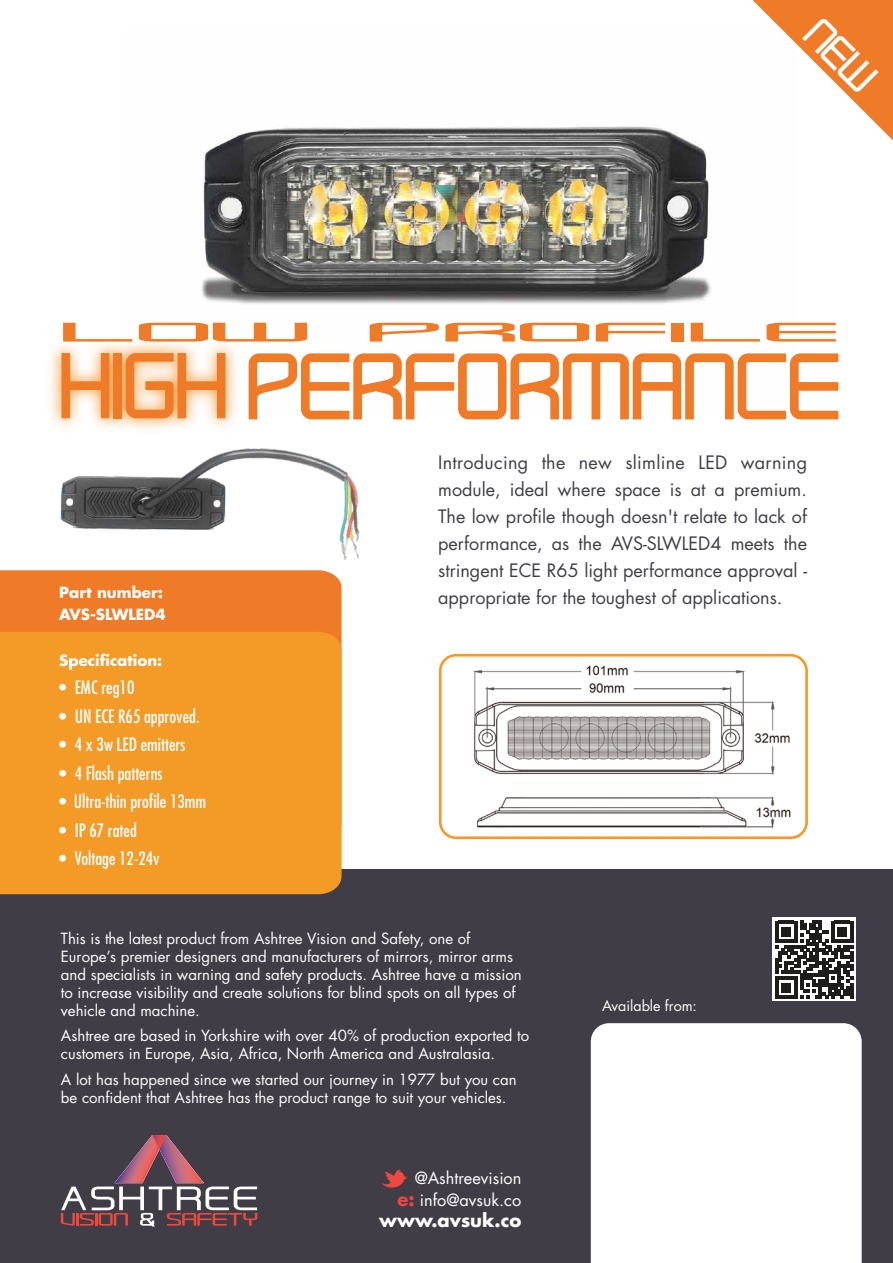
<style>
.page{position:relative;width:893px;height:1263px;background:#fff}
.page>*{position:absolute;margin:0;border:0;box-sizing:border-box;transform-origin:0 0}
.t1{font:700 77.7px "Rave Party";color:#ef7b28}
.t2{font:700 22.2px "Rave Party";letter-spacing:.01em;color:#ef7b28;scale:5 1}
.t3{font:18px/27px "Futura";color:#403d46;text-align:justify}
.t4{font:condensed 18px "Futura";color:#fff}
.t5{font:700 18px "Futura";color:#fff}
.t6{font:16.35px/21.1px "Futura";color:#fff;text-align:right}
.t7{font:15px/18px "Futura";color:#fff}
.t8{font:700 15px/22.5px "Futura";color:#fff}
.t9{font:14.25px "Futura";color:#fff}
.s1{font-weight:700;font-size:18px;color:#ef483e}
</style>
<div class="page">
<div style="left:0;top:870px;width:893px;height:393px;background:#403d46"></div>
<img style="left:200px;top:126px;width:511px;height:178px">
<img style="left:50px;top:341px;width:186px;height:81px">
<svg style="left:61px;top:353px;width:48px;height:65px;background:#f6b786"></svg>
<div style="left:113px;top:353px;width:9px;height:65px;background:#ef7b28"></div>
<svg style="left:126px;top:353px;width:99px;height:65px;background:#f5b17b"></svg>
<svg style="left:61px;top:1135px;width:196px;height:91px"></svg>
<div style="left:0;top:570px;width:342px;height:62px;background:#ef7b28"></div>
<div style="left:0;top:632px;width:342px;height:262px;background:#f39a27"></div>
<img style="left:46px;top:422px;width:314px;height:160px">
<div style="left:591px;top:1023px;width:271px;height:240px;background:#fff"></div>
<svg style="left:772px;top:918px;width:84px;height:83px"></svg>
<svg style="left:775px;top:921px;width:78px;height:77px;background:#686867"></svg>
<svg style="left:382px;top:1169px;width:25px;height:19px"></svg>
<img style="left:438px;top:653px;width:370px;height:187px">
<div style="left:439px;top:654px;width:369px;height:185px;border:3px solid #f39a27;border-radius:16px"></div>
<svg style="left:753px;top:0;width:140px;height:140px"></svg>
<h2 class="t2" style="left:60px;top:316px;width:51px">LOW</h2>
<h2 class="t2" style="left:367px;top:316px;width:96px">PROFILE</h2>
<h1 class="t1" style="left:247px;top:332px;width:595px">PERFORMANCE</h1>
<p class="t8" style="left:59px;top:581px;width:108px">Part number:<br>AVS-SLWLED4</p>
<p class="t8" style="left:59px;top:648px;width:105px">Specification:</p>
<p class="t4" style="left:59px;top:677px;width:77px">• EMC reg10</p>
<p class="t4" style="left:59px;top:705px;width:142px">• UN ECE R65 approved.</p>
<p class="t4" style="left:59px;top:734px;width:128px">• 4 x 3w LED emitters</p>
<p class="t4" style="left:59px;top:762px;width:105px">• 4 Flash patterns</p>
<p class="t4" style="left:59px;top:791px;width:148px">• Ultra-thin profile 13mm</p>
<p class="t4" style="left:59px;top:819px;width:79px">• IP 67 rated</p>
<p class="t4" style="left:59px;top:848px;width:102px">• Voltage 12-24v</p>
<p class="t3" style="left:438px;top:449px;width:370px">Introducing the new slimline LED warning module, ideal where space is at a premium.<br>The low profile though doesn't relate to lack of performance, as the AVS-SLWLED4 meets the stringent ECE R65 light performance approval - appropriate for the toughest of applications.</p>
<p class="t7" style="left:61px;top:929px;width:462px">This is the latest product from Ashtree Vision and Safety, one of Europe’s premier designers and manufacturers of mirrors, mirror arms and specialists in warning and safety products. Ashtree have a mission to increase visibility and create solutions for blind spots on all types of vehicle and machine.</p>
<p class="t7" style="left:61px;top:1027px;width:470px">Ashtree are based in Yorkshire with over 40% of production exported to customers in Europe, Asia, Africa, North America and Australasia.</p>
<p class="t7" style="left:61px;top:1070px;width:457px">A lot has happened since we started our journey in 1977 but you can be confident that Ashtree has the product range to suit your vehicles.</p>
<p class="t6" style="left:398px;top:1168px;width:125px">@Ashtreevision <span class="s1">e:</span> info@avsuk.co</p>
<p class="t5" style="left:379px;top:1208px;width:144px">www.avsuk.co</p>
<p class="t9" style="left:602px;top:997px;width:96px">Available from:</p>
</div>
